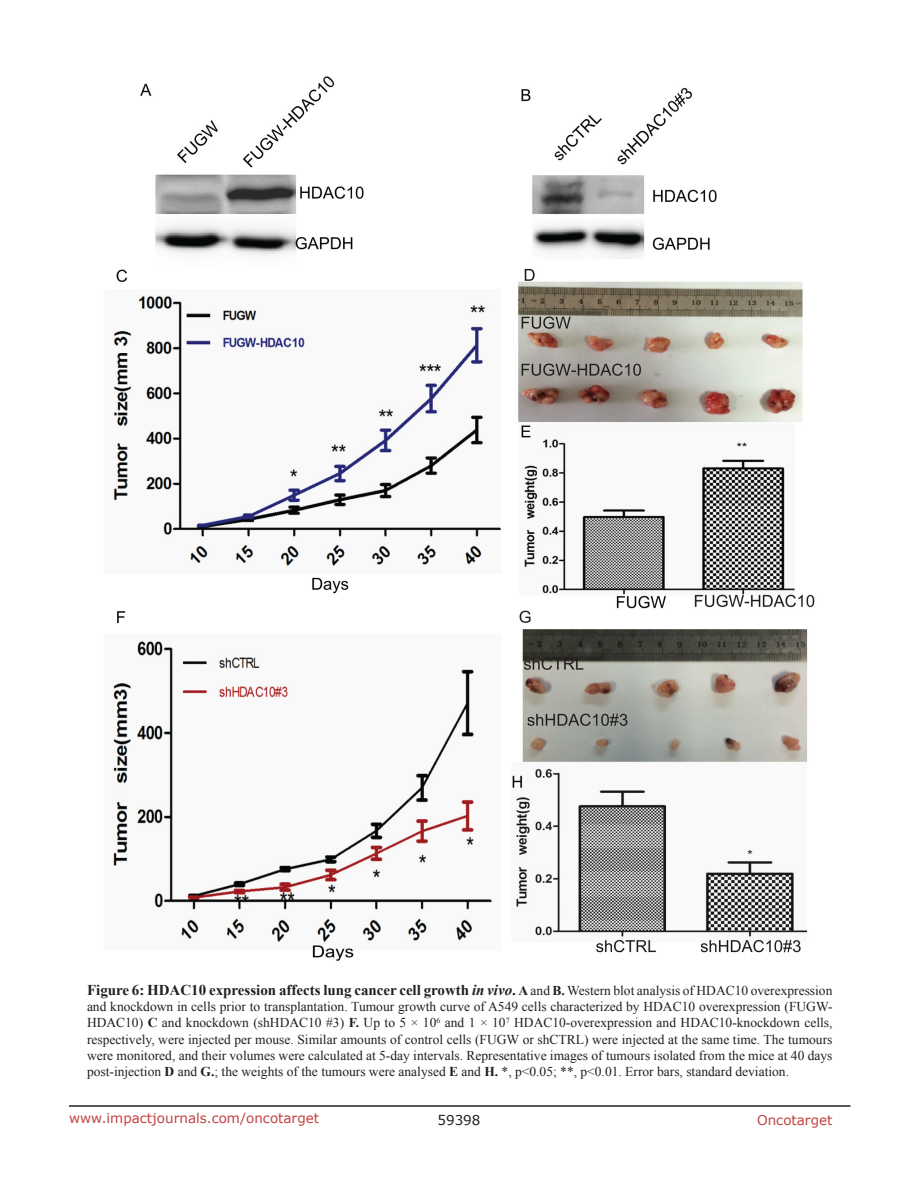
<style>
.page{position:relative;width:918px;height:1188px;background:#fff}
.page>*{position:absolute;margin:0;border:0;box-sizing:border-box;transform-origin:0 0}
.figuretext{font:700 15px "Times New Roman";color:#231f20}
.figuretext-2{font:13.5px/16.2px "Times New Roman";color:#231f20;text-align:justify}
.t1{font:13.5px "Verdana";color:#c24141}
.t2{font:13.5px "Verdana";color:#231f20}
.s1{font-style:italic}
.s2{font-size:13.5px}
.s3{font-weight:400;font-size:13.5px}
.s4{font-weight:700}
</style>
<div class="page">
<hr style="left:69px;top:1105px;width:781px;height:2px;background:#231f20">
<img style="left:113px;top:76px;width:702px;height:885px">
<p class="figuretext" style="left:87px;top:980px;width:747px">Figure 6: HDAC10 expression affects lung cancer cell growth <span class="s1">in vivo</span>. <span class="s2">A</span> <span class="s3">and</span> <span class="s2">B.</span> <span class="s3">Western blot analysis of HDAC10 overexpression</span></p>
<p class="figuretext-2" style="left:87px;top:998px;width:747px">and knockdown in cells prior to transplantation. Tumour growth curve of A549 cells characterized by HDAC10 overexpression (FUGW-HDAC10) <span class="s4">C</span> and knockdown (shHDAC10 #3) <span class="s4">F.</span> Up to 5 × 10<sup>6</sup> and 1 × 10<sup>7</sup> HDAC10-overexpression and HDAC10-knockdown cells, respectively, were injected per mouse. Similar amounts of control cells (FUGW or shCTRL) were injected at the same time. The tumours were monitored, and their volumes were calculated at 5-day intervals. Representative images of tumours isolated from the mice at 40 days post-injection <span class="s4">D</span> and <span class="s4">G.</span>; the weights of the tumours were analysed <span class="s4">E</span> and <span class="s4">H.</span> *, p&lt;0.05; **, p&lt;0.01. Error bars, standard deviation.</p>
<p class="t1" style="left:69px;top:1109px;width:252px">www.impactjournals.com/oncotarget</p>
<p class="t2" style="left:438px;top:1111px;width:44px">59398</p>
<p class="t1" style="left:757px;top:1111px;width:77px">Oncotarget</p>
</div>
